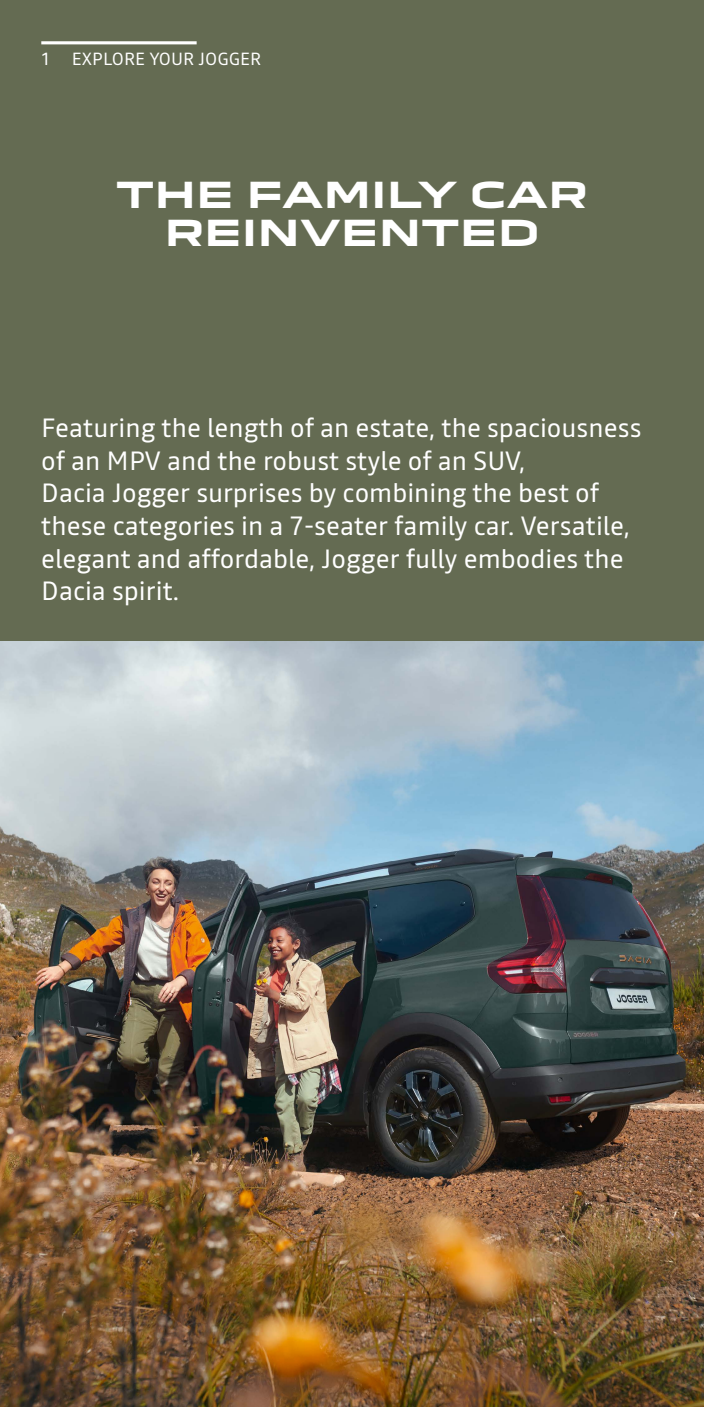
<style>
.page{position:relative;width:704px;height:1407px;background:#fff}
.page>*{position:absolute;margin:0;border:0;box-sizing:border-box;transform-origin:0 0}
.t1{font:700 35px/38.1px "Dacia Block Extended";color:#fff;text-align:center}
.t2{font:26.25px/32.5px "Read";color:#fff}
.t3{font:17.5px "Read";color:#fff}
</style>
<div class="page">
<div style="left:0;top:0;width:703px;height:641px;background:#646b52"></div>
<img style="left:0;top:641px;width:703px;height:765px">
<hr style="left:41px;top:41px;width:155px;height:3px;background:#fff">
<p class="t3" style="left:41px;top:46px;width:221px">1 EXPLORE YOUR JOGGER</p>
<h1 class="t1" style="left:116px;top:177px;width:473px">THE FAMILY CAR<br>REINVENTED</h1>
<p class="t2" style="left:41px;top:412px;width:601px">Featuring the length of an estate, the spaciousness of an MPV and the robust style of an SUV,<br>Dacia Jogger surprises by combining the best of these categories in a 7-seater family car. Versatile, elegant and affordable, Jogger fully embodies the Dacia spirit.</p>
</div>
